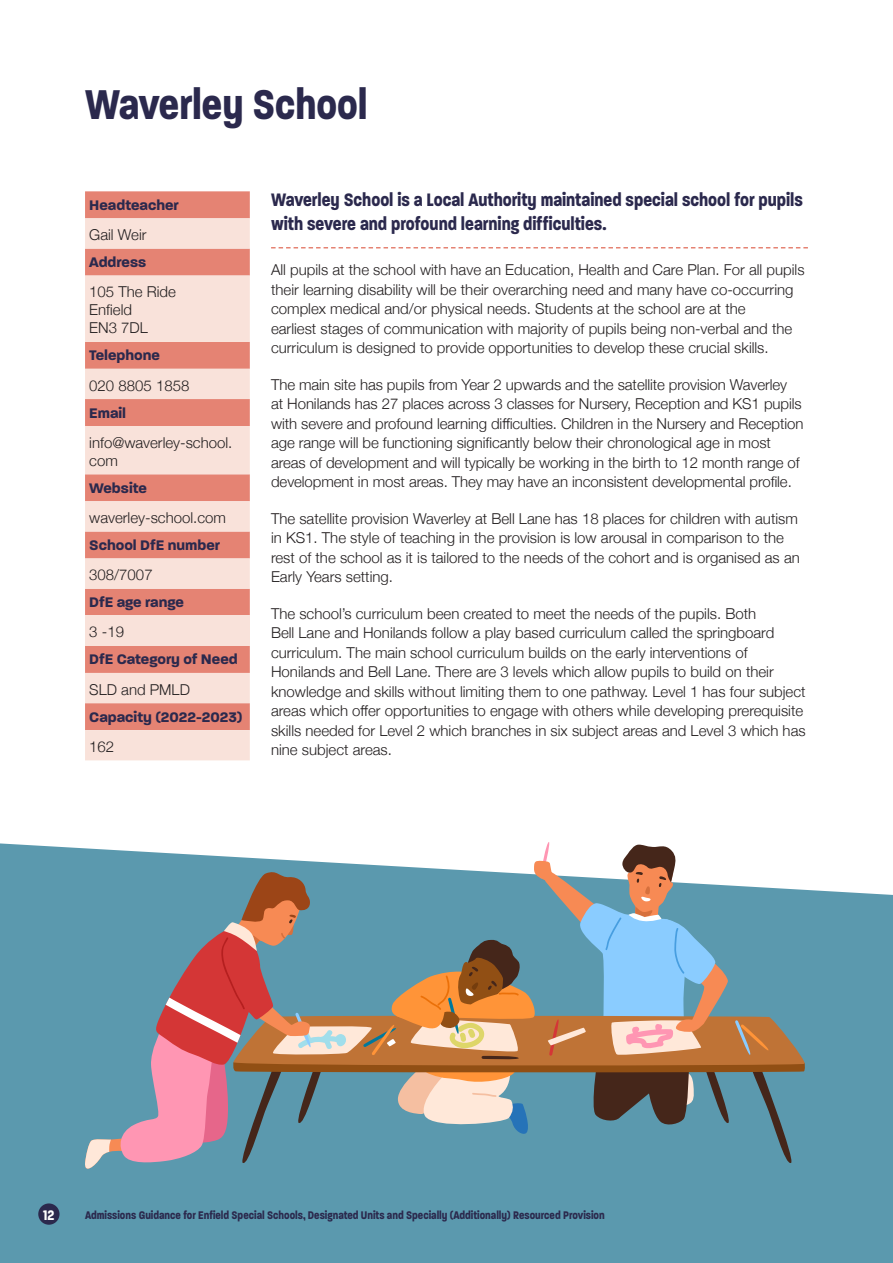
<style>
.page{position:relative;width:893px;height:1263px;background:#fff}
.page>*{position:absolute;margin:0;border:0;box-sizing:border-box;transform-origin:0 0}
.School{font:700 45px "Paralucent Condensed";color:#2b294d}
.First_para{font:700 19.5px/24px "Paralucent Condensed";color:#2b294d}
.Body_copy__4mm{font:300 15px/19.5px "Helvetica Neue";color:#231f20}
.Field_headings{font:700 15px "Paralucent";color:#2b294d}
.Field_body_copy{font:300 15px/18px "Helvetica Neue";color:#231f20}
.t1{font:700 15px "Paralucent Condensed";color:#fff}
.t2{font:700 12px "Paralucent Condensed";color:#2b294d}
</style>
<div class="page">
<div style="left:0;top:753px;width:893px;height:510px;background:#5b99ae"></div>
<div style="left:0;top:753px;width:893px;height:142px;background:#fff"></div>
<svg style="left:271px;top:247px;width:537px;height:1px"></svg>
<svg style="left:84px;top:841px;width:723px;height:328px"></svg>
<div style="left:85px;top:191px;width:165px;height:27px;background:#e58373"></div>
<svg style="left:85px;top:218px;width:165px;height:542px;background:#f0baaf"></svg>
<div style="left:85px;top:616px;width:165px;height:30px;background:#f9e2da"></div>
<div style="left:38px;top:1203px;width:22px;height:22px;background:#2b294d;border-radius:50%"></div>
<p class="School" style="left:85px;top:77px;width:284px">Waverley School</p>
<p class="Field_headings" style="left:89px;top:196px;width:91px">Headteacher</p>
<p class="Field_body_copy" style="left:89px;top:225px;width:59px">Gail Weir</p>
<p class="Field_headings" style="left:89px;top:253px;width:58px">Address</p>
<p class="Field_body_copy" style="left:89px;top:282px;width:88px">105 The Ride</p>
<p class="Field_body_copy" style="left:89px;top:300px;width:44px">Enfield</p>
<p class="Field_body_copy" style="left:89px;top:318px;width:60px">EN3 7DL</p>
<p class="Field_headings" style="left:89px;top:346px;width:72px">Telephone</p>
<p class="Field_body_copy" style="left:89px;top:375px;width:102px">020 8805 1858</p>
<p class="Field_headings" style="left:89px;top:404px;width:38px">Email</p>
<p class="Field_body_copy" style="left:89px;top:432px;width:145px">info@waverley-school. com</p>
<p class="Field_headings" style="left:89px;top:479px;width:59px">Website</p>
<p class="Field_body_copy" style="left:89px;top:507px;width:138px">waverley-school.com</p>
<p class="Field_headings" style="left:89px;top:536px;width:132px">School DfE number</p>
<p class="Field_body_copy" style="left:89px;top:565px;width:65px">308/7007</p>
<p class="Field_headings" style="left:89px;top:593px;width:96px">DfE age range</p>
<p class="Body_copy__4mm" style="left:89px;top:621px;width:36px">3 -19</p>
<p class="Field_headings" style="left:89px;top:650px;width:150px">DfE Category of Need</p>
<p class="Body_copy__4mm" style="left:89px;top:678px;width:102px">SLD and PMLD</p>
<p class="Field_headings" style="left:89px;top:708px;width:155px">Capacity (2022-2023)</p>
<p class="Body_copy__4mm" style="left:89px;top:736px;width:27px">162</p>
<p class="First_para" style="left:271px;top:188px;width:533px">Waverley School is a Local Authority maintained special school for pupils with severe and profound learning difficulties.</p>
<p class="Body_copy__4mm" style="left:271px;top:259px;width:535px">All pupils at the school with have an Education, Health and Care Plan. For all pupils their learning disability will be their overarching need and many have co-occurring complex medical and/or physical needs. Students at the school are at the<br>earliest stages of communication with majority of pupils being non-verbal and the curriculum is designed to provide opportunities to develop these crucial skills.</p>
<p class="Body_copy__4mm" style="left:271px;top:373px;width:534px">The main site has pupils from Year 2 upwards and the satellite provision Waverley<br>at Honilands has 27 places across 3 classes for Nursery, Reception and KS1 pupils with severe and profound learning difficulties. Children in the Nursery and Reception age range will be functioning significantly below their chronological age in most areas of development and will typically be working in the birth to 12 month range of development in most areas. They may have an inconsistent developmental profile.</p>
<p class="Body_copy__4mm" style="left:271px;top:507px;width:530px">The satellite provision Waverley at Bell Lane has 18 places for children with autism in KS1. The style of teaching in the provision is low arousal in comparison to the rest of the school as it is tailored to the needs of the cohort and is organised as an Early Years setting.</p>
<p class="Body_copy__4mm" style="left:271px;top:602px;width:536px">The school’s curriculum been created to meet the needs of the pupils. Both<br>Bell Lane and Honilands follow a play based curriculum called the springboard curriculum. The main school curriculum builds on the early interventions of Honilands and Bell Lane. There are 3 levels which allow pupils to build on their knowledge and skills without limiting them to one pathway. Level 1 has four subject areas which offer opportunities to engage with others while developing prerequisite skills needed for Level 2 which branches in six subject areas and Level 3 which has nine subject areas.</p>
<p class="t1" style="left:43px;top:1206px;width:13px">12</p>
<p class="t2" style="left:85px;top:1207px;width:521px">Admissions Guidance for Enfield Special Schools, Designated Units and Specially (Additionally) Resourced Provision</p>
</div>
